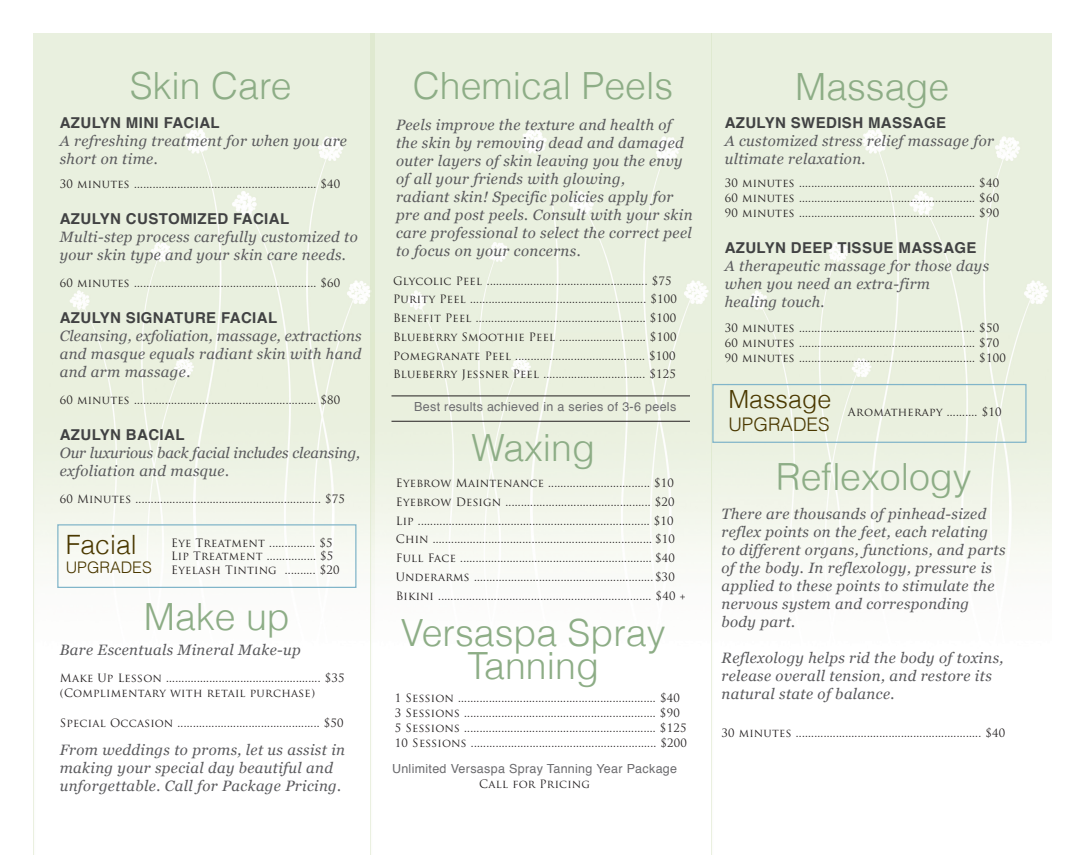
<style>
.page{position:relative;width:1080px;height:855px;background:#fff}
.page>*{position:absolute;margin:0;border:0;box-sizing:border-box;transform-origin:0 0}
.t1{font:300 37.5px/33.8px "Helvetica";color:#8dad86;text-align:center}
.t2{font:300 26.62px "Helvetica";color:#4a3800}
.t3{font:300 25px "Helvetica";color:#4a3800}
.t4{font:300 18.75px "Helvetica";color:#4a3800}
.t5{font:300 16px "Helvetica";color:#4a3800}
.t6{font:italic 15px/18px "Georgia";letter-spacing:.025em;color:#5a5a5d}
.t7{font:700 15px "Helvetica";letter-spacing:.025em;color:#414243}
.t8{font:italic 15px/18px "Georgia";color:#5a5a5d}
.t9{font:12.5px "Helvetica";letter-spacing:.025em;color:#6b6b6e}
.t10{font:11.25px "Trajan Pro";letter-spacing:.025em;color:#231f20}
.t11{font:11.25px "Trajan Pro";letter-spacing:.005em;color:#231f20}
</style>
<div class="page">
<img style="left:34px;top:34px;width:337px;height:821px">
<img style="left:371px;top:34px;width:681px;height:821px">
<hr style="left:392px;top:396px;width:298px;height:1px;background:#231f20">
<hr style="left:392px;top:421px;width:298px;height:1px;background:#231f20">
<div style="left:57px;top:524px;width:299px;height:64px;border:1px solid #81b5c9"></div>
<div style="left:712px;top:384px;width:315px;height:59px;border:1px solid #81b5c9"></div>
<p class="t1" style="left:130px;top:69px;width:163px">Skin Care</p>
<p class="t7" style="left:60px;top:111px;width:161px">AZULYN MINI FACIAL</p>
<p class="t6" style="left:60px;top:132px;width:289px">A refreshing treatment for when you are short on time.</p>
<p class="t10" style="left:60px;top:177px;width:282px">30 minutes ........................................................... $40</p>
<p class="t7" style="left:60px;top:206px;width:231px">AZULYN CUSTOMIZED FACIAL</p>
<p class="t6" style="left:60px;top:228px;width:300px">Multi-step process carefully customized to your skin type and your skin care needs.</p>
<p class="t10" style="left:60px;top:276px;width:282px">60 minutes ........................................................... $60</p>
<p class="t7" style="left:60px;top:305px;width:219px">AZULYN SIGNATURE FACIAL</p>
<p class="t6" style="left:60px;top:327px;width:303px;text-align:justify">Cleansing, exfoliation, massage, extractions and masque equals radiant skin with hand and arm massage.</p>
<p class="t10" style="left:60px;top:393px;width:282px">60 minutes ........................................................... $80</p>
<p class="t7" style="left:60px;top:422px;width:126px">AZULYN BACIAL</p>
<p class="t8" style="left:60px;top:444px;width:302px">Our luxurious back facial includes cleansing, exfoliation and masque.</p>
<p class="t10" style="left:60px;top:491px;width:287px">60 Minutes ............................................................ $75</p>
<p class="t10" style="left:171px;top:536px;width:163px">Eye Treatment ............... $5</p>
<p class="t10" style="left:171px;top:549px;width:164px">Lip Treatment ................ $5</p>
<p class="t10" style="left:171px;top:563px;width:170px">Eyelash Tinting .......... $20</p>
<p class="t2" style="left:66px;top:528px;width:72px">Facial</p>
<p class="t5" style="left:66px;top:558px;width:88px">UPGRADES</p>
<p class="t1" style="left:144px;top:599px;width:147px">Make up</p>
<p class="t6" style="left:60px;top:640px;width:243px">Bare Escentuals Mineral Make-up</p>
<p class="t10" style="left:60px;top:671px;width:286px">Make Up Lesson .................................................. $35</p>
<p class="t10" style="left:60px;top:686px;width:257px">(Complimentary with retail purchase)</p>
<p class="t10" style="left:60px;top:716px;width:285px">Special Occasion .............................................. $50</p>
<p class="t6" style="left:60px;top:741px;width:287px">From weddings to proms, let us assist in making your special day beautiful and unforgettable. Call for Package Pricing.</p>
<p class="t1" style="left:413px;top:69px;width:262px">Chemical Peels</p>
<p class="t6" style="left:396px;top:115px;width:289px">Peels improve the texture and health of the skin by removing dead and damaged outer layers of skin leaving you the envy of all your friends with glowing,</p>
<p class="t6" style="left:396px;top:187px;width:298px">radiant skin! Specific policies apply for pre and post peels. Consult with your skin care professional to select the correct peel to focus on your concerns.</p>
<p class="t10" style="left:393px;top:273px;width:280px">Glycolic Peel .................................................... $75</p>
<p class="t10" style="left:393px;top:292px;width:285px">Purity Peel ......................................................... $100</p>
<p class="t10" style="left:393px;top:311px;width:285px">Benefit Peel ....................................................... $100</p>
<p class="t10" style="left:393px;top:330px;width:285px">Blueberry Smoothie Peel ............................ $100</p>
<p class="t10" style="left:393px;top:348px;width:284px">Pomegranate Peel .......................................... $100</p>
<p class="t10" style="left:393px;top:367px;width:284px">Blueberry Jessner Peel ................................. $125</p>
<p class="t9" style="left:414px;top:397px;width:264px">Best results achieved in a series of 3-6 peels</p>
<p class="t1" style="left:471px;top:431px;width:125px">Waxing</p>
<p class="t10" style="left:396px;top:476px;width:280px">Eyebrow Maintenance ................................. $10</p>
<p class="t10" style="left:396px;top:495px;width:280px">Eyebrow Design ............................................... $20</p>
<p class="t10" style="left:396px;top:513px;width:279px">Lip ........................................................................... $10</p>
<p class="t10" style="left:396px;top:532px;width:281px">Chin ....................................................................... $10</p>
<p class="t10" style="left:396px;top:551px;width:281px">Full Face .............................................................. $40</p>
<p class="t10" style="left:396px;top:570px;width:281px">Underarms .......................................................... $30</p>
<p class="t11" style="left:396px;top:588px;width:291px">Bikini ..................................................................... $40 +</p>
<p class="t1" style="left:401px;top:615px;width:266px">Versaspa Spray<br>Tanning</p>
<p class="t10" style="left:395px;top:691px;width:286px">1 Session ................................................................ $40</p>
<p class="t10" style="left:395px;top:706px;width:286px">3 Sessions .............................................................. $90</p>
<p class="t10" style="left:395px;top:721px;width:293px">5 Sessions .............................................................. $125</p>
<p class="t10" style="left:395px;top:736px;width:294px">10 Sessions ............................................................ $200</p>
<p class="t9" style="left:392px;top:759px;width:287px">Unlimited Versaspa Spray Tanning Year Package</p>
<p class="t10" style="left:479px;top:777px;width:112px">Call for Pricing</p>
<p class="t1" style="left:795px;top:69px;width:156px">Massage</p>
<p class="t7" style="left:725px;top:111px;width:223px">AZULYN SWEDISH MASSAGE</p>
<p class="t6" style="left:725px;top:132px;width:271px">A customized stress relief massage for ultimate relaxation.</p>
<p class="t10" style="left:725px;top:176px;width:276px">30 minutes ......................................................... $40</p>
<p class="t10" style="left:725px;top:191px;width:276px">60 minutes ......................................................... $60</p>
<p class="t10" style="left:725px;top:206px;width:276px">90 minutes ......................................................... $90</p>
<p class="t7" style="left:725px;top:236px;width:253px">AZULYN DEEP TISSUE MASSAGE</p>
<p class="t6" style="left:725px;top:257px;width:266px">A therapeutic massage for those days</p>
<p class="t6" style="left:725px;top:275px;width:207px">when you need an extra-firm</p>
<p class="t6" style="left:725px;top:293px;width:101px">healing touch.</p>
<p class="t10" style="left:725px;top:321px;width:276px">30 minutes ......................................................... $50</p>
<p class="t10" style="left:725px;top:336px;width:276px">60 minutes ......................................................... $70</p>
<p class="t10" style="left:725px;top:351px;width:283px">90 minutes ......................................................... $100</p>
<p class="t3" style="left:728px;top:384px;width:104px">Massage</p>
<p class="t4" style="left:728px;top:412px;width:103px">UPGRADES</p>
<p class="t10" style="left:848px;top:404px;width:155px">Aromatherapy .......... $10</p>
<p class="t1" style="left:776px;top:460px;width:197px">Reflexology</p>
<p class="t6" style="left:722px;top:505px;width:286px">There are thousands of pinhead-sized reflex points on the feet, each relating<br>to different organs, functions, and parts of the body. In reflexology, pressure is applied to these points to stimulate the nervous system and corresponding body part.</p>
<p class="t6" style="left:722px;top:649px;width:284px">Reflexology helps rid the body of toxins, release overall tension, and restore its natural state of balance.</p>
<p class="t10" style="left:722px;top:726px;width:285px">30 minutes ............................................................ $40</p>
</div>
